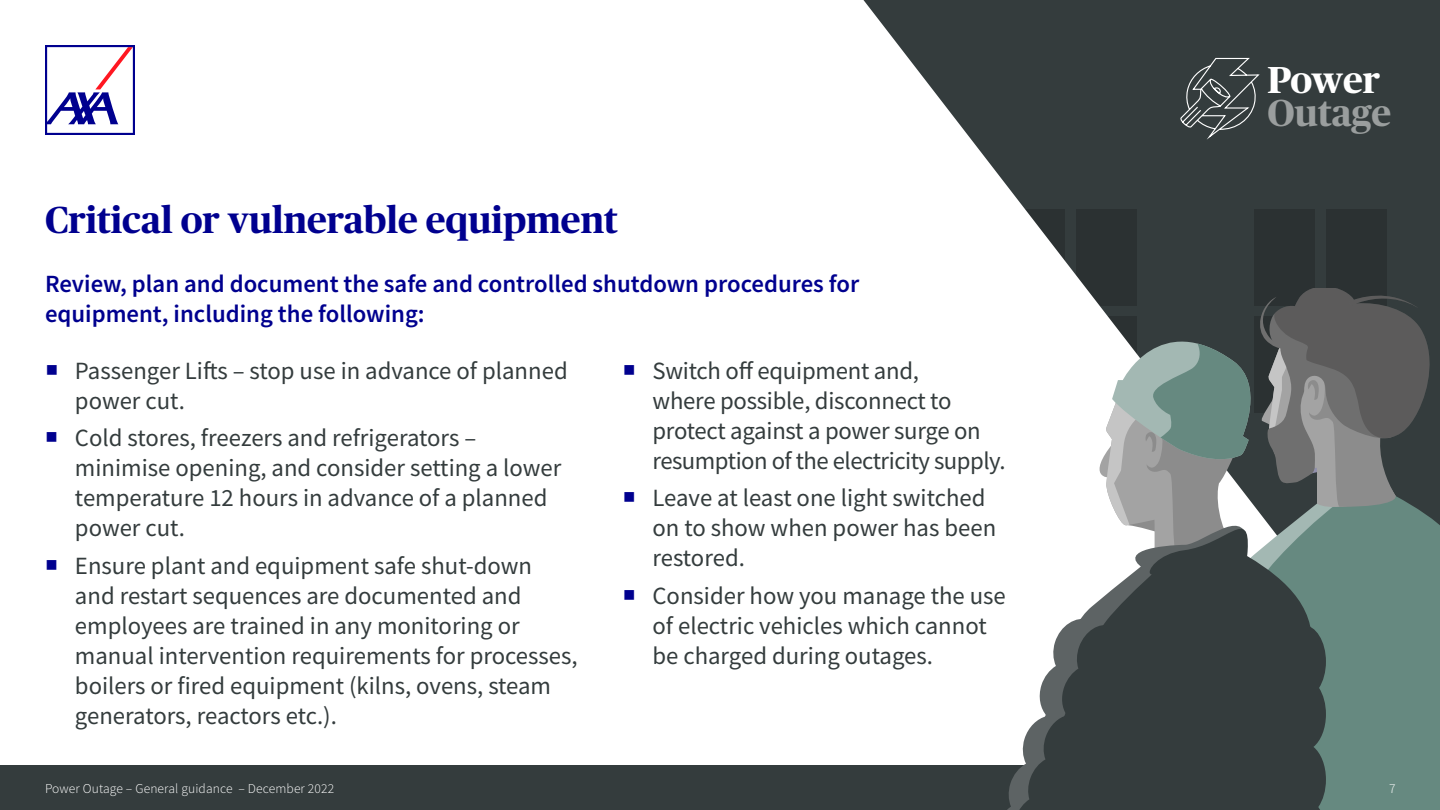
<style>
.page{position:relative;width:1440px;height:810px;background:#fff}
.page>*{position:absolute;margin:0;border:0;box-sizing:border-box;transform-origin:0 0}
.t1{font:700 37.5px "Publico Headline";color:#00008f}
.t2{font:700 37.5px "Publico Headline";color:#9a9e9e}
.t3{font:700 37.5px "Publico Headline";letter-spacing:-.01em;color:#fff}
.t4{font:24.75px/30px "Source Sans Pro";color:#343c3d}
.t5{font:600 24.75px/29.7px "Source Sans Pro";color:#00008f}
.t6{font:300 13.5px "Source Sans Pro";letter-spacing:.01em;color:#fff}
.s1{color:#00008f}
</style>
<div class="page">
<svg style="left:863px;top:0;width:577px;height:462px;fill:#343c3d"></svg>
<div style="left:0;top:765px;width:1440px;height:45px;background:#343c3d"></div>
<div style="left:1312px;top:476px;width:128px;height:334px;background:#668980"></div>
<div style="left:1083px;top:599px;width:229px;height:166px;background:#343c3d"></div>
<svg style="left:1281px;top:625px;width:45px;height:185px"></svg>
<svg style="left:1007px;top:616px;width:121px;height:194px"></svg>
<svg style="left:1084px;top:288px;width:351px;height:311px;background:#7c8584"></svg>
<svg style="left:1180px;top:57px;width:81px;height:85px;background:#4b5253"></svg>
<svg style="left:45px;top:45px;width:90px;height:90px"></svg>
<h1 class="t1" style="left:45px;top:192px;width:574px">Critical or vulnerable equipment</h1>
<p class="t5" style="left:45px;top:269px;width:816px">Review, plan and document the safe and controlled shutdown procedures for equipment, including the following:</p>
<p class="t4" style="left:75px;top:355px;width:494px;text-indent:-30px"><span class="s1">○</span> Passenger Lifts – stop use in advance of planned power cut.</p>
<p class="t4" style="left:75px;top:423px;width:488px;text-indent:-30px"><span class="s1">○</span> Cold stores, freezers and refrigerators – minimise opening, and consider setting a lower temperature 12 hours in advance of a planned power cut.</p>
<p class="t4" style="left:75px;top:550px;width:504px;text-indent:-30px"><span class="s1">○</span> Ensure plant and equipment safe shut-down and restart sequences are documented and employees are trained in any monitoring or manual intervention requirements for processes, boilers or fired equipment (kilns, ovens, steam generators, reactors etc.).</p>
<p class="t4" style="left:652px;top:355px;width:351px;text-indent:-30px"><span class="s1">○</span> Switch off equipment and,<br>where possible, disconnect to protect against a power surge on resumption of the electricity supply.</p>
<p class="t4" style="left:652px;top:483px;width:345px;text-indent:-30px"><span class="s1">○</span> Leave at least one light switched on to show when power has been restored.</p>
<p class="t4" style="left:652px;top:580px;width:355px;text-indent:-30px"><span class="s1">○</span> Consider how you manage the use of electric vehicles which cannot be charged during outages.</p>
<h1 class="t3" style="left:1267px;top:53px;width:114px">Power</h1>
<h1 class="t2" style="left:1267px;top:86px;width:126px">Outage</h1>
<p class="t6" style="left:45px;top:780px;width:291px">Power Outage – General guidance – December 2022</p>
<p class="t6" style="left:1389px;top:780px;width:8px">7</p>
</div>
